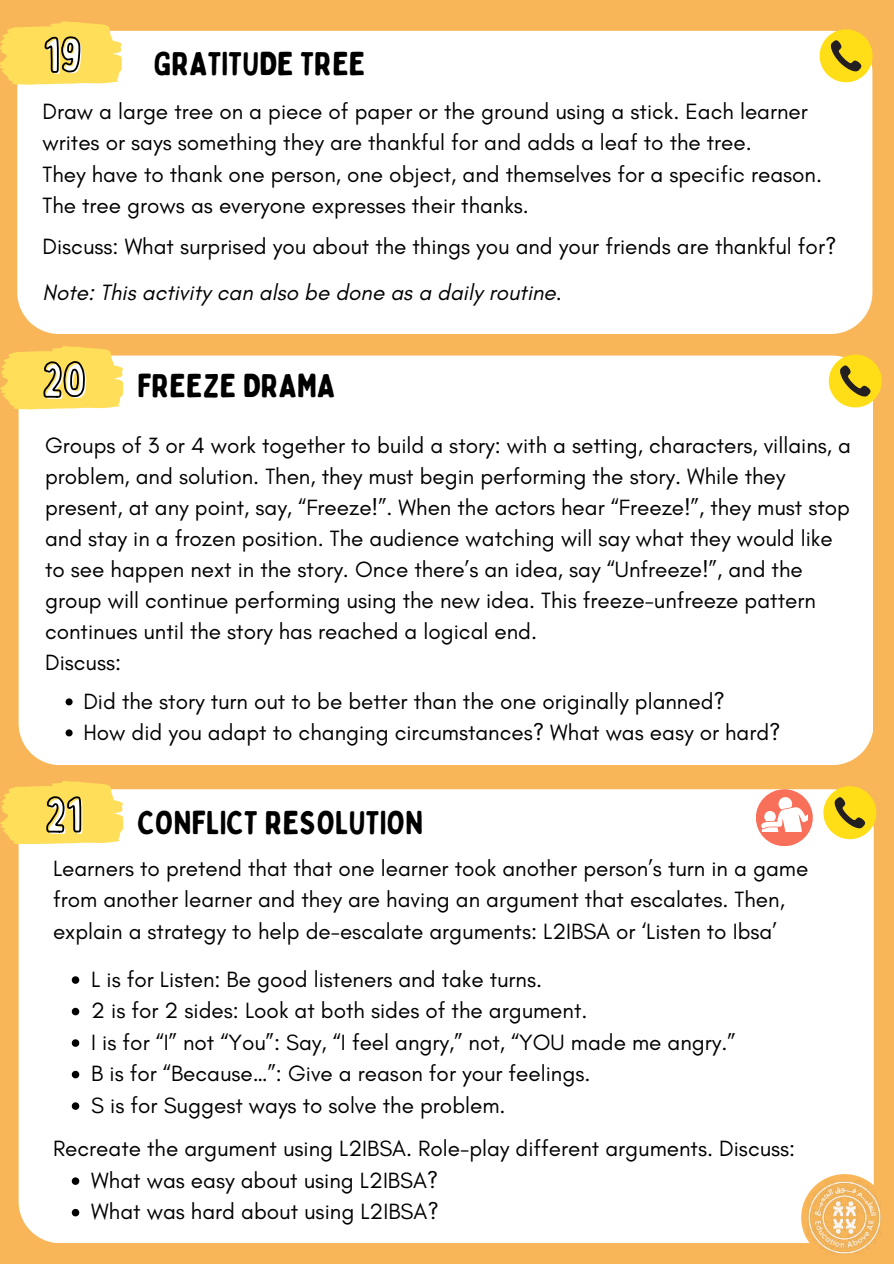
<style>
.page{position:relative;width:894px;height:1264px;background:#fff}
.page>*{position:absolute;margin:0;border:0;box-sizing:border-box;transform-origin:0 0}
.t1{font:48.6px "Bobby Jones Soft";color:#fff}
.t2{font:33px "Bobby Jones Soft";color:#000}
.t3{font:22.5px/31.5px "Glacial Indifference";color:#000}
.t4{font:italic 22.5px "Glacial Indifference";color:#000}
.s1{font-size:48.6px;color:#fff}
</style>
<div class="page">
<div style="left:0;top:0;width:893px;height:1263px;background:#f8b658"></div>
<div style="left:17px;top:31px;width:855px;height:303px;background:#fff"></div>
<svg style="left:0;top:21px;width:122px;height:63px;background:#f1cf59"></svg>
<div style="left:19px;top:355px;width:854px;height:410px;background:#fff"></div>
<svg style="left:0;top:346px;width:123px;height:63px;background:#efcd59"></svg>
<div style="left:19px;top:789px;width:854px;height:454px;background:#fff"></div>
<svg style="left:0;top:781px;width:123px;height:63px;background:#f2d05a"></svg>
<svg style="left:819px;top:29px;width:53px;height:53px;background:#e6cb3f"></svg>
<svg style="left:828px;top:354px;width:53px;height:53px;background:#e6c839"></svg>
<svg style="left:823px;top:786px;width:53px;height:53px;background:#e6c93b"></svg>
<div style="left:755px;top:789px;width:57px;height:57px;background:#f9705a;border-radius:50%"></div>
<svg style="left:760px;top:796px;width:47px;height:35px"></svg>
<svg style="left:72px;top:976px;width:7px;height:7px"></svg>
<svg style="left:72px;top:1007px;width:7px;height:8px"></svg>
<svg style="left:72px;top:1039px;width:7px;height:7px"></svg>
<svg style="left:72px;top:1070px;width:7px;height:8px"></svg>
<svg style="left:72px;top:1102px;width:7px;height:7px"></svg>
<svg style="left:72px;top:1177px;width:7px;height:7px"></svg>
<svg style="left:72px;top:1208px;width:7px;height:8px"></svg>
<svg style="left:66px;top:698px;width:7px;height:7px"></svg>
<svg style="left:66px;top:729px;width:7px;height:7px"></svg>
<img style="left:801px;top:1174px;width:80px;height:80px">
<h1 class="t1" style="left:46px;top:26px;width:40px">19</h1>
<h2 class="t2" style="left:153px;top:43px;width:213px">GRATITUDE TREE</h2>
<p class="t3" style="left:42px;top:96px;width:780px">Draw a large tree on a piece of paper or the ground using a stick. Each learner writes or says something they are thankful for and adds a leaf to the tree.<br>They have to thank one person, one object, and themselves for a specific reason.<br>The tree grows as everyone expresses their thanks.</p>
<p class="t3" style="left:42px;top:231px;width:795px">Discuss: What surprised you about the things you and your friends are thankful for?</p>
<p class="t4" style="left:42px;top:278px;width:520px">Note: This activity can also be done as a daily routine.</p>
<h2 class="t2" style="left:45px;top:365px;width:292px"><span class="s1">20</span> FREEZE DRAMA</h2>
<p class="t3" style="left:45px;top:429px;width:807px;line-height:31px">Groups of 3 or 4 work together to build a story: with a setting, characters, villains, a problem, and solution. Then, they must begin performing the story. While they present, at any point, say, “Freeze!”. When the actors hear “Freeze!”, they must stop and stay in a frozen position. The audience watching will say what they would like to see happen next in the story. Once there’s an idea, say “Unfreeze!”, and the group will continue performing using the new idea. This freeze-unfreeze pattern continues until the story has reached a logical end.<br>Discuss:</p>
<p class="t3" style="left:83px;top:685px;width:698px;line-height:31px">Did the story turn out to be better than the one originally planned?<br>How did you adapt to changing circumstances? What was easy or hard?</p>
<h1 class="t1" style="left:47px;top:786px;width:39px">21</h1>
<h2 class="t2" style="left:137px;top:802px;width:287px">CONFLICT RESOLUTION</h2>
<p class="t3" style="left:53px;top:852px;width:756px">Learners to pretend that that one learner took another person’s turn in a game from another learner and they are having an argument that escalates. Then, explain a strategy to help de-escalate arguments: L2IBSA or ‘Listen to Ibsa’</p>
<p class="t3" style="left:91px;top:963px;width:645px">L is for Listen: Be good listeners and take turns.<br>2 is for 2 sides: Look at both sides of the argument.<br>I is for “I” not “You”: Say, “I feel angry,” not, “YOU made me angry.” B is for “Because…”: Give a reason for your feelings.<br>S is for Suggest ways to solve the problem.</p>
<p class="t3" style="left:91px;top:1132px;width:705px;text-indent:-38px">Recreate the argument using L2IBSA. Role-play different arguments. Discuss:<br>What was easy about using L2IBSA?<br>What was hard about using L2IBSA?</p>
</div>
